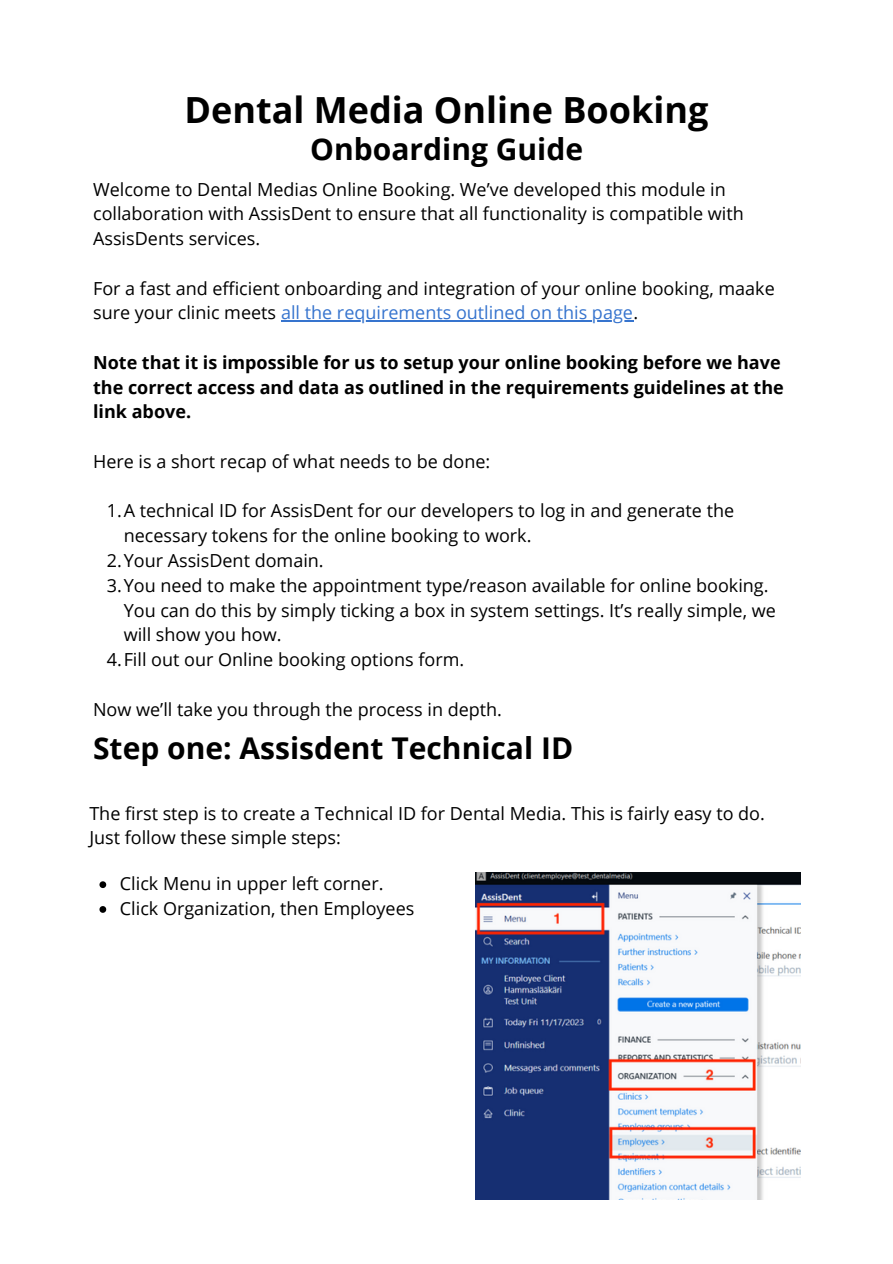
<style>
.page{position:relative;width:893px;height:1264px;background:#fff}
.page>*{position:absolute;margin:0;border:0;box-sizing:border-box;transform-origin:0 0}
.t1{font:700 36px "Open Sans";color:#000}
.t2{font:700 30px "Open Sans";color:#000}
.t3{font:18px/24.8px "Open Sans";color:#000}
.t4{font:700 18px/24.8px "Open Sans";color:#000}
.s1{color:#3674ce}
</style>
<div class="page">
<img style="left:475px;top:872px;width:325px;height:326px">
<hr style="left:281px;top:320px;width:352px;height:1px;background:#3674ce">
<svg style="left:99px;top:881px;width:7px;height:7px"></svg>
<svg style="left:99px;top:906px;width:7px;height:6px"></svg>
<h1 class="t1" style="left:184px;top:84px;width:525px">Dental Media Online Booking</h1>
<h2 class="t2" style="left:310px;top:128px;width:274px">Onboarding Guide</h2>
<p class="t3" style="left:93px;top:176px;width:652px">Welcome to Dental Medias Online Booking. We’ve developed this module in collaboration with AssisDent to ensure that all functionality is compatible with<br>AssisDents services.</p>
<p class="t3" style="left:93px;top:275px;width:683px">For a fast and efficient onboarding and integration of your online booking, maake sure your clinic meets <span class="s1">all the requirements outlined on this page</span>.</p>
<h3 class="t4" style="left:93px;top:349px;width:692px">Note that it is impossible for us to setup your online booking before we have the correct access and data as outlined in the requirements guidelines at the</h3>
<p class="t4" style="left:93px;top:399px;width:99px">link above.</p>
<p class="t3" style="left:93px;top:448px;width:399px">Here is a short recap of what needs to be done:</p>
<p class="t3" style="left:107px;top:498px;width:629px">1.A technical ID for AssisDent for our developers to log in and generate the</p>
<p class="t3" style="left:124px;top:523px;width:409px">necessary tokens for the online booking to work.</p>
<p class="t3" style="left:107px;top:547px;width:218px">2.Your AssisDent domain.</p>
<p class="t3" style="left:124px;top:572px;width:653px;text-indent:-17px">3.You need to make the appointment type/reason available for online booking.<br>You can do this by simply ticking a box in system settings. It’s really simple, we will show you how.</p>
<p class="t3" style="left:107px;top:646px;width:359px">4.Fill out our Online booking options form.</p>
<p class="t3" style="left:93px;top:696px;width:410px">Now we’ll take you through the process in depth.</p>
<h2 class="t2" style="left:93px;top:727px;width:481px">Step one: Assisdent Technical ID</h2>
<p class="t3" style="left:89px;top:800px;width:677px">The first step is to create a Technical ID for Dental Media. This is fairly easy to do.<br>Just follow these simple steps:</p>
<p class="t3" style="left:120px;top:871px;width:265px">Click Menu in upper left corner.</p>
<p class="t3" style="left:120px;top:895px;width:296px">Click Organization, then Employees</p>
</div>
